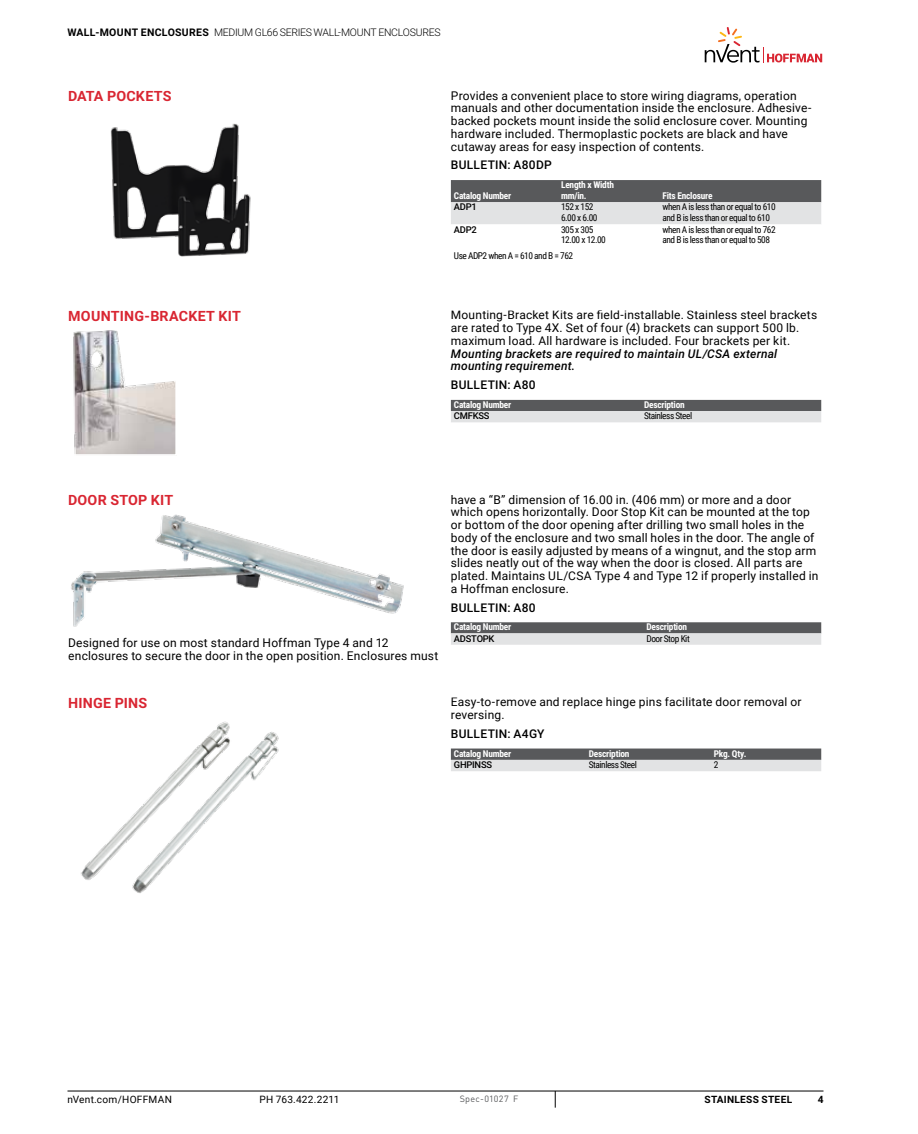
<style>
.page{position:relative;width:918px;height:1134px;background:#fff}
.page>*{position:absolute;margin:0;border:0;box-sizing:border-box;transform-origin:0 0}
.t1{font:700 14.25px "Roboto";letter-spacing:.015em;color:#d92632}
.t2{font:12px/12.8px "Roboto";letter-spacing:.015em;color:#000}
.t3{font:italic 500 12px/12.8px "Roboto";letter-spacing:.015em;color:#000}
.t4{font:500 12px "Roboto";letter-spacing:.02em;color:#000}
.t5{font:300 10.5px "Roboto";letter-spacing:-.025em;color:#000}
.t6{font:10.2px "Roboto";letter-spacing:.025em;color:#000}
.t7{font:700 10.2px "Roboto";letter-spacing:.025em;color:#000}
.t8{font:9.3px/10.8px "Roboto Condensed";letter-spacing:-.05em;color:#000}
.t9{font:700 9.3px/10.8px "Roboto Condensed";letter-spacing:-.025em;color:#fff}
.t10{font:500 9.3px "Roboto";letter-spacing:-.025em;color:#000}
.t11{font:9px "DIN Pro";letter-spacing:.03em;color:#58595b}
.s1{font-weight:700}
</style>
<div class="page">
<hr style="left:68px;top:1091px;width:756px;height:1px;background:#000">
<svg style="left:555px;top:1091px;width:1px;height:17px"></svg>
<svg style="left:705px;top:27px;width:117px;height:36px"></svg>
<img style="left:110px;top:123px;width:141px;height:134px">
<svg style="left:451px;top:180px;width:370px;height:44px;background:#9d9e9f"></svg>
<img style="left:73px;top:331px;width:100px;height:121px">
<div style="left:68px;top:328px;width:108px;height:127px;border:2px solid #fff"></div>
<div style="left:68px;top:328px;width:108px;height:127px;border:1px solid #fff"></div>
<svg style="left:451px;top:400px;width:370px;height:22px;background:#9d9e9f"></svg>
<img style="left:71px;top:515px;width:332px;height:110px">
<svg style="left:451px;top:622px;width:370px;height:23px;background:#a1a2a4"></svg>
<img style="left:81px;top:721px;width:198px;height:171px">
<svg style="left:451px;top:749px;width:370px;height:22px;background:#9e9fa0"></svg>
<p class="t5" style="left:68px;top:25px;width:374px"><span class="s1">WALL-MOUNT ENCLOSURES</span> MEDIUM GL66 SERIES WALL-MOUNT ENCLOSURES</p>
<p class="t1" style="left:68px;top:86px;width:105px">DATA POCKETS</p>
<p class="t2" style="left:451px;top:88px;width:362px">Provides a convenient place to store wiring diagrams, operation manuals and other documentation inside the enclosure. Adhesive&shy;backed pockets mount inside the solid enclosure cover. Mounting hardware included. Thermoplastic pockets are black and have cutaway areas for easy inspection of contents.</p>
<p class="t4" style="left:451px;top:157px;width:102px">BULLETIN: A80DP</p>
<p class="t9" style="left:454px;top:190px;width:59px">Catalog Number</p>
<p class="t9" style="left:561px;top:179px;width:54px">Length x Width mm/in.</p>
<p class="t9" style="left:663px;top:190px;width:52px">Fits Enclosure</p>
<p class="t10" style="left:454px;top:201px;width:24px">ADP1</p>
<p class="t8" style="left:561px;top:201px;width:38px">152 x 152<br>6.00 x 6.00</p>
<p class="t8" style="left:663px;top:201px;width:115px">when A is less than or equal to 610 and B is less than or equal to 610</p>
<p class="t10" style="left:454px;top:223px;width:24px">ADP2</p>
<p class="t8" style="left:561px;top:223px;width:46px">305 x 305<br>12.00 x 12.00</p>
<p class="t8" style="left:663px;top:223px;width:115px">when A is less than or equal to 762 and B is less than or equal to 508</p>
<p class="t8" style="left:454px;top:250px;width:121px">Use ADP2 when A = 610 and B = 762</p>
<p class="t1" style="left:68px;top:306px;width:174px">MOUNTING-BRACKET KIT</p>
<p class="t2" style="left:451px;top:308px;width:368px">Mounting-Bracket Kits are field-installable. Stainless steel brackets are rated to Type 4X. Set of four (4) brackets can support 500 lb. maximum load. All hardware is included. Four brackets per kit.</p>
<p class="t3" style="left:451px;top:347px;width:328px">Mounting brackets are required to maintain UL/CSA external mounting requirement.</p>
<p class="t4" style="left:451px;top:376px;width:86px">BULLETIN: A80</p>
<p class="t9" style="left:454px;top:399px;width:59px">Catalog Number</p>
<p class="t9" style="left:644px;top:399px;width:42px">Description</p>
<p class="t10" style="left:454px;top:409px;width:37px">CMFKSS</p>
<p class="t8" style="left:644px;top:410px;width:50px">Stainless Steel</p>
<p class="t1" style="left:68px;top:490px;width:107px">DOOR STOP KIT</p>
<p class="t2" style="left:68px;top:636px;width:372px">Designed for use on most standard Hoffman Type 4 and 12 enclosures to secure the door in the open position. Enclosures must</p>
<p class="t2" style="left:451px;top:492px;width:369px">have a “B” dimension of 16.00 in. (406 mm) or more and a door which opens horizontally. Door Stop Kit can be mounted at the top or bottom of the door opening after drilling two small holes in the body of the enclosure and two small holes in the door. The angle of the door is easily adjusted by means of a wingnut, and the stop arm slides neatly out of the way when the door is closed. All parts are plated. Maintains UL/CSA Type 4 and Type 12 if properly installed in a Hoffman enclosure.</p>
<p class="t4" style="left:451px;top:599px;width:86px">BULLETIN: A80</p>
<p class="t9" style="left:454px;top:621px;width:59px">Catalog Number</p>
<p class="t9" style="left:647px;top:621px;width:42px">Description</p>
<p class="t10" style="left:454px;top:632px;width:42px">ADSTOPK</p>
<p class="t8" style="left:647px;top:632px;width:45px">Door Stop Kit</p>
<p class="t1" style="left:68px;top:693px;width:81px">HINGE PINS</p>
<p class="t2" style="left:451px;top:695px;width:352px">Easy-to-remove and replace hinge pins facilitate door removal or reversing.</p>
<p class="t4" style="left:451px;top:725px;width:95px">BULLETIN: A4GY</p>
<p class="t9" style="left:454px;top:748px;width:59px">Catalog Number</p>
<p class="t9" style="left:589px;top:748px;width:42px">Description</p>
<p class="t9" style="left:714px;top:748px;width:34px">Pkg. Qty.</p>
<p class="t10" style="left:454px;top:758px;width:40px">GHPINSS</p>
<p class="t8" style="left:589px;top:759px;width:50px">Stainless Steel</p>
<p class="t8" style="left:714px;top:759px;width:6px">2</p>
<p class="t6" style="left:67px;top:1092px;width:106px">nVent.com/HOFFMAN</p>
<p class="t6" style="left:260px;top:1092px;width:81px">PH 763.422.2211</p>
<p class="t11" style="left:460px;top:1092px;width:60px">Spec-01027 F</p>
<p class="t7" style="left:704px;top:1092px;width:89px">STAINLESS STEEL</p>
<p class="t7" style="left:818px;top:1092px;width:7px">4</p>
</div>
